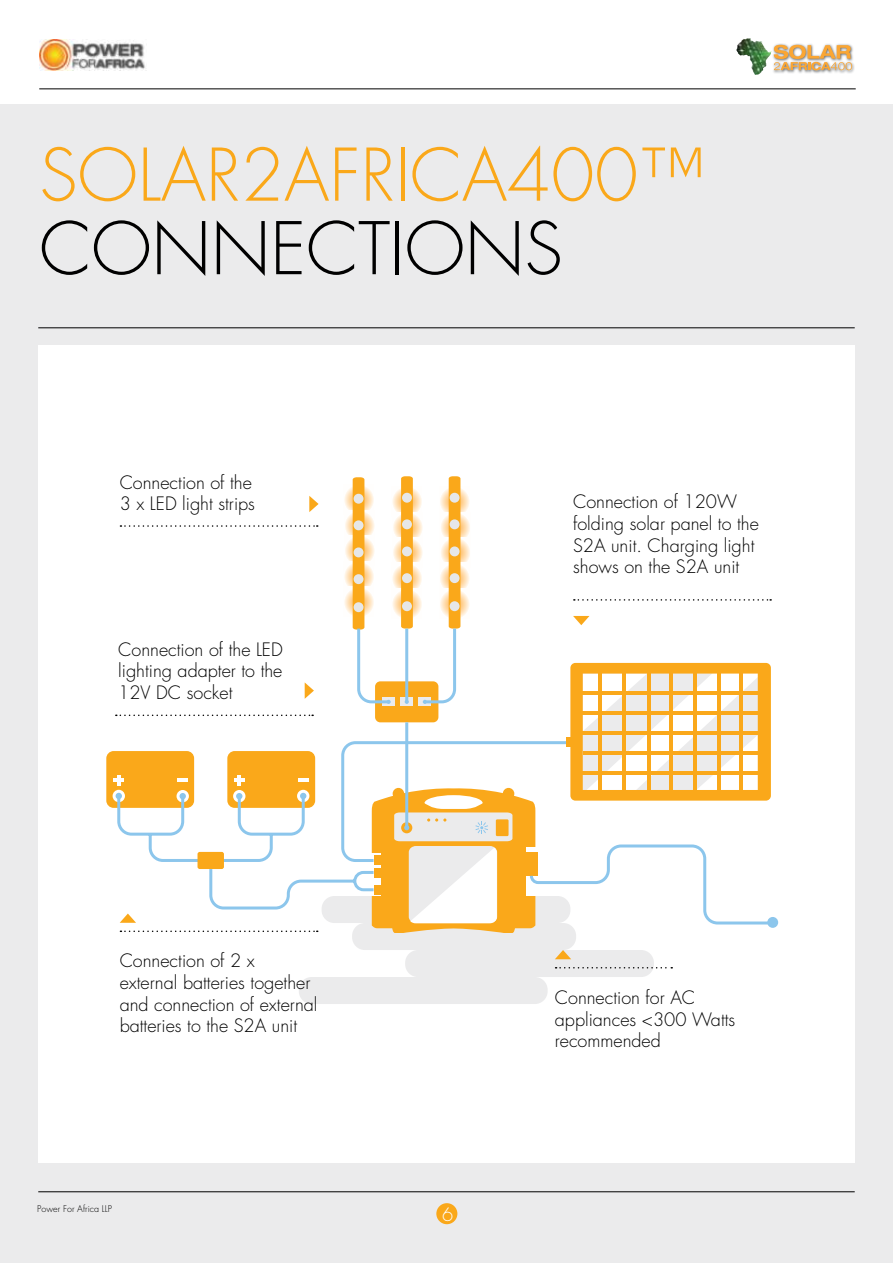
<style>
.page{position:relative;width:893px;height:1263px;background:#fff}
.page>*{position:absolute;margin:0;border:0;box-sizing:border-box;transform-origin:0 0}
.t1{font:300 70.5px "Futura Std";color:#faa81a}
.t2{font:300 70.5px "Futura Std";color:#000}
.t3{font:300 18px/21.6px "Futura Std";color:#000}
.t4{font:300 18px "Futura Std";color:#fff}
.t5{font:300 9px "Futura Std";color:#000}
</style>
<div class="page">
<div style="left:0;top:105px;width:893px;height:1158px;background:#ebebec"></div>
<div style="left:38px;top:346px;width:817px;height:817px;background:#fff"></div>
<div style="left:352px;top:923px;width:224px;height:27px;background:#ebebec;border-radius:13px"></div>
<div style="left:405px;top:950px;width:249px;height:27px;background:#ebebec;border-radius:13px"></div>
<div style="left:299px;top:977px;width:249px;height:27px;background:#ebebec;border-radius:13px"></div>
<div style="left:106px;top:751px;width:88px;height:57px;background:#faa81a;border-radius:7px"></div>
<div style="left:436px;top:1203px;width:21px;height:21px;background:#faa81a;border-radius:50%"></div>
<hr style="left:38px;top:1191px;width:817px;height:1px;background:#000">
<img style="left:39px;top:39px;width:106px;height:32px">
<hr style="left:39px;top:88px;width:817px;height:1px;background:#000">
<img style="left:736px;top:38px;width:16px;height:25px">
<img style="left:773px;top:43px;width:82px;height:31px">
<svg style="left:771px;top:45px;width:81px;height:25px"></svg>
<hr style="left:38px;top:327px;width:817px;height:1px;background:#000">
<svg style="left:556px;top:967px;width:116px;height:1px"></svg>
<svg style="left:555px;top:950px;width:16px;height:9px"></svg>
<svg style="left:113px;top:476px;width:659px;height:457px"></svg>
<div style="left:767px;top:917px;width:11px;height:11px;background:#8cc6ec;border-radius:50%"></div>
<h1 class="t1" style="left:39px;top:132px;width:667px">Solar2Afri ca400™</h1>
<h1 class="t2" style="left:39px;top:206px;width:525px">CONNECTIONS</h1>
<p class="t3" style="left:120px;top:472px;width:137px">Connection of the<br>3 x LED light strips</p>
<p class="t3" style="left:118px;top:639px;width:166px;text-align:justify">Connection of the LED lighting adapter to the 12V DC socket</p>
<p class="t3" style="left:120px;top:950px;width:199px">Connection of 2 x<br>external batteries together and connection of external batteries to the S2A unit</p>
<p class="t5" style="left:37px;top:1203px;width:76px">Power For Africa LLP</p>
<p class="t3" style="left:573px;top:492px;width:187px">Connection of 120W folding solar panel to the<br>S2A unit. Charging light shows on the S2A unit</p>
<p class="t4" style="left:442px;top:1204px;width:13px">6</p>
<p class="t3" style="left:555px;top:987px;width:182px">Connection for AC appliances &lt;300 Watts recommended</p>
</div>
